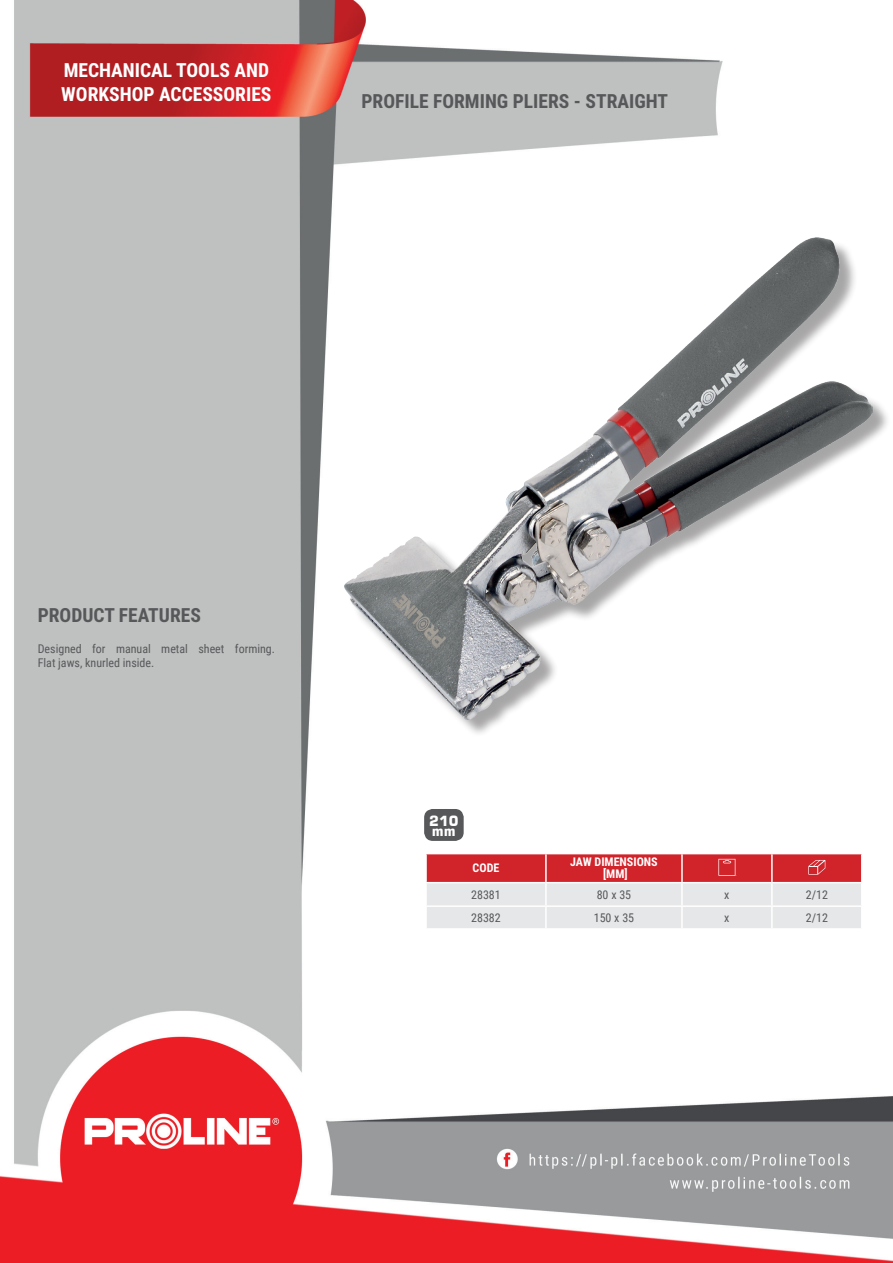
<style>
.page{position:relative;width:893px;height:1263px;background:#fff}
.page>*{position:absolute;margin:0;border:0;box-sizing:border-box;transform-origin:0 0}
.t1{font:700 19.5px "Roboto Condensed";color:#57585a}
.t2{font:700 19.5px/23.4px "Roboto Condensed";color:#fff}
.t3{font:700 13.95px "Square 721 BT";color:#fff}
.t4{font:12px/14.4px "Roboto Condensed";color:#57585a}
.t5{font:700 12px/12px "Roboto Condensed";color:#fff;text-align:center}
</style>
<div class="page">
<img style="left:0;top:0;width:893px;height:1263px">
<div style="left:348px;top:240px;width:543px;height:498px;background:#fff"></div>
<img style="left:345px;top:238px;width:527px;height:482px">
<hr style="left:425px;top:854px;width:2px;height:28px;background:#fff">
<hr style="left:425px;top:883px;width:2px;height:22px;background:#fff">
<hr style="left:425px;top:907px;width:2px;height:21px;background:#fff">
<hr style="left:425px;top:853px;width:121px;height:1px;background:#fff">
<hr style="left:425px;top:882px;width:121px;height:1px;background:#fff">
<hr style="left:425px;top:905px;width:121px;height:2px;background:#fff">
<hr style="left:425px;top:928px;width:121px;height:2px;background:#fff">
<hr style="left:546px;top:928px;width:136px;height:2px;background:#fff">
<hr style="left:682px;top:928px;width:90px;height:2px;background:#fff">
<hr style="left:772px;top:928px;width:90px;height:2px;background:#fff">
<svg style="left:426px;top:853px;width:436px;height:75px;background:#e0a3a6"></svg>
<div style="left:425px;top:810px;width:38px;height:30px;background:#57585a;border-radius:8px"></div>
<div style="left:424px;top:809px;width:40px;height:32px;border:1px solid #57585a;border-radius:8px"></div>
<h1 class="t2" style="left:61px;top:58px;width:212px">MECHANICAL TOOLS AND<br>WORKSHOP ACCESSORIES</h1>
<h1 class="t1" style="left:361px;top:88px;width:308px">PROFILE FORMING PLIERS - STRAIGHT</h1>
<h1 class="t1" style="left:38px;top:601px;width:165px">PRODUCT FEATURES</h1>
<p class="t4" style="left:38px;top:641px;width:239px">Designed for manual metal sheet forming.<br>Flat jaws, knurled inside.</p>
<p class="t3" style="left:429px;top:812px;width:31px">210</p>
<p class="t3" style="left:432px;top:822px;width:25px">mm</p>
<p class="t5" style="left:473px;top:862px;width:28px">CODE</p>
<p class="t5" style="left:570px;top:856px;width:89px">JAW DIMENSIONS [MM]</p>
<p class="t4" style="left:471px;top:887px;width:31px">28381</p>
<p class="t4" style="left:597px;top:887px;width:36px">80 x 35</p>
<p class="t4" style="left:724px;top:887px;width:7px">x</p>
<p class="t4" style="left:806px;top:887px;width:24px">2/12</p>
<p class="t4" style="left:471px;top:910px;width:31px">28382</p>
<p class="t4" style="left:594px;top:910px;width:42px">150 x 35</p>
<p class="t4" style="left:724px;top:910px;width:7px">x</p>
<p class="t4" style="left:806px;top:910px;width:24px">2/12</p>
</div>
